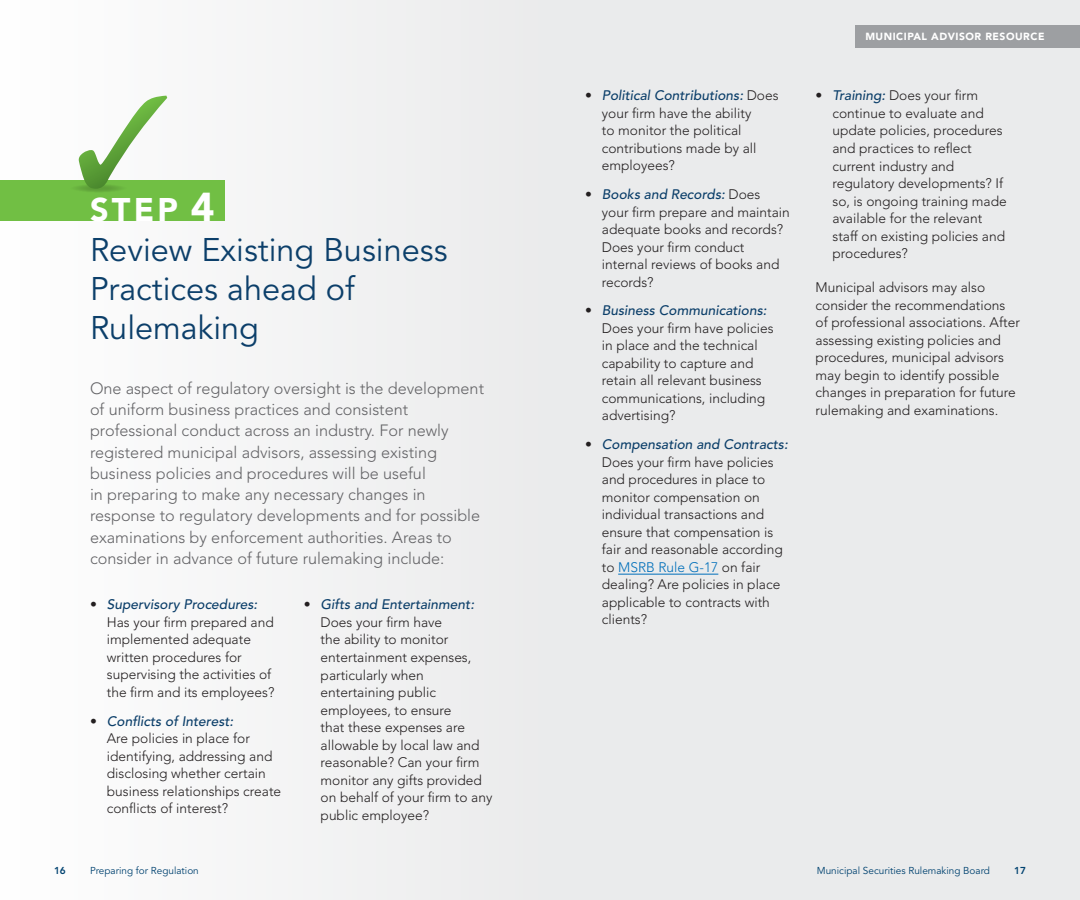
<style>
.page{position:relative;width:1080px;height:900px;background:#fff}
.page>*{position:absolute;margin:0;border:0;box-sizing:border-box;transform-origin:0 0}
.t1{font:32.5px/39.2px "Avenir LT Std";color:#0c3f6a}
.t2{font:300 16.25px/21.2px "Avenir LT Std";color:#636366}
.t3{font:300 13.75px/17.5px "Avenir LT Std";color:#231f20}
.t4{font:900 10.25px "Avenir LT Std";letter-spacing:.05em;color:#fff}
.t5{font:10px "Avenir LT Std";color:#004270}
.t6{font:800 10px "Avenir LT Std";color:#004270}
.s1{font-weight:900;color:#fff}
.s2{font-weight:900;font-size:40px;color:#fff}
.s3{font-weight:500;font-style:italic;color:#0c3f6a}
.s4{color:#006fba}
</style>
<div class="page">
<div style="left:540px;top:0;width:540px;height:900px;background:#eaebec"></div>
<div style="left:0;top:0;width:540px;height:900px;background:#f4f4f5"></div>
<div style="left:855px;top:25px;width:225px;height:22px;background:#9d9fa2"></div>
<div style="left:0;top:180px;width:225px;height:41px;background:#71bf44"></div>
<svg style="left:68px;top:183px;width:61px;height:11px"></svg>
<svg style="left:79px;top:96px;width:88px;height:93px"></svg>
<hr style="left:618px;top:574px;width:100px;height:1px;background:#006fba">
<h1 class="t1" style="left:90px;top:191px;width:359px"><span class="s1">STEP</span> <span class="s2">4<br></span>Review Existing Business<br>Practices ahead of<br>Rulemaking</h1>
<p class="t2" style="left:90px;top:378px;width:396px">One aspect of regulatory oversight is the development of uniform business practices and consistent professional conduct across an industry. For newly registered municipal advisors, assessing existing business policies and procedures will be useful<br>in preparing to make any necessary changes in response to regulatory developments and for possible examinations by enforcement authorities. Areas to consider in advance of future rulemaking include:</p>
<p class="t3" style="left:107px;top:596px;width:169px;text-indent:-17px">• <span class="s3">Supervisory Procedures:<br></span>Has your firm prepared and implemented adequate written procedures for supervising the activities of the firm and its employees?</p>
<p class="t3" style="left:107px;top:712px;width:176px;text-indent:-17px">• <span class="s3">Conflicts of Interest:<br></span>Are policies in place for identifying, addressing and disclosing whether certain business relationships create conflicts of interest?</p>
<p class="t3" style="left:321px;top:596px;width:173px;text-indent:-17px">• <span class="s3">Gifts and Entertainment:<br></span>Does your firm have<br>the ability to monitor entertainment expenses, particularly when entertaining public employees, to ensure<br>that these expenses are allowable by local law and reasonable? Can your firm monitor any gifts provided on behalf of your firm to any public employee?</p>
<p class="t3" style="left:602px;top:87px;width:178px;text-indent:-17px">• <span class="s3">Political Contributions:</span> Does your firm have the ability<br>to monitor the political contributions made by all employees?</p>
<p class="t3" style="left:602px;top:186px;width:190px;text-indent:-17px">• <span class="s3">Books and Records:</span> Does your firm prepare and maintain adequate books and records?<br>Does your firm conduct internal reviews of books and records?</p>
<p class="t3" style="left:602px;top:302px;width:173px;text-indent:-17px">• <span class="s3">Business Communications:<br></span>Does your firm have policies in place and the technical capability to capture and retain all relevant business communications, including advertising?</p>
<p class="t3" style="left:602px;top:436px;width:187px;text-indent:-17px">• <span class="s3">Compensation and Contracts:<br></span>Does your firm have policies and procedures in place to monitor compensation on individual transactions and ensure that compensation is fair and reasonable according to <span class="s4">MSRB Rule G-17</span> on fair dealing? Are policies in place applicable to contracts with clients?</p>
<p class="t4" style="left:865px;top:30px;width:181px">MUNICIPAL ADVISOR RESOURCE</p>
<p class="t3" style="left:832px;top:87px;width:176px;text-indent:-17px">• <span class="s3">Training:</span> Does your firm continue to evaluate and update policies, procedures and practices to reflect current industry and regulatory developments? If so, is ongoing training made available for the relevant staff on existing policies and procedures?</p>
<p class="t3" style="left:816px;top:279px;width:206px">Municipal advisors may also consider the recommendations of professional associations. After assessing existing policies and procedures, municipal advisors may begin to identify possible changes in preparation for future rulemaking and examinations.</p>
<p class="t6" style="left:54px;top:864px;width:13px">16</p>
<p class="t5" style="left:90px;top:865px;width:110px">Preparing for Regulation</p>
<p class="t5" style="left:817px;top:865px;width:175px">Municipal Securities Rulemaking Board</p>
<p class="t6" style="left:1014px;top:864px;width:13px">17</p>
</div>
